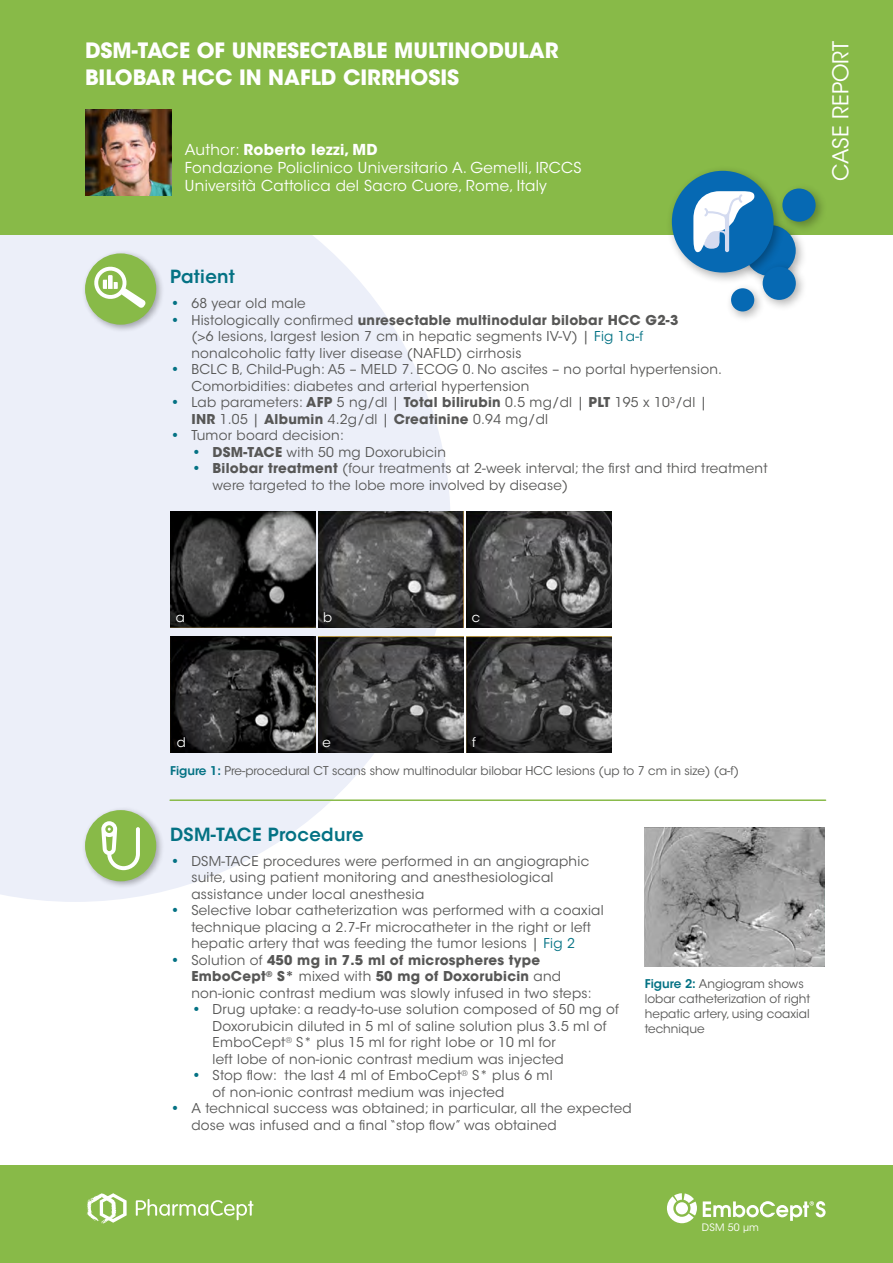
<style>
.page{position:relative;width:893px;height:1263px;background:#fff}
.page>*{position:absolute;margin:0;border:0;box-sizing:border-box;transform-origin:0 0}
.t1{font:21.75px "ITC Avant Garde Std";color:#fff}
.t2{font:700 21px/27px "ITC Avant Garde Std";color:#fff}
.t3{font:600 18px "ITC Avant Garde Std";letter-spacing:.02em;color:#047284}
.t4{font:15px/18px "ITC Avant Garde Std";letter-spacing:.02em;color:#fff}
.t5{font:13.5px/16.5px "ITC Avant Garde Std";letter-spacing:.02em;color:#575756}
.t6{font:13.2px "ITC Avant Garde Std";color:#fff}
.t7{font:12px/15px "ITC Avant Garde Std";color:#575756}
.t8{font:10.2px "ITC Avant Garde Std";letter-spacing:.02em;color:#fff}
.s1{font-weight:700}
.s2{font-weight:700;color:#047284}
.s3{color:#047284}
.s4{font-weight:600;color:#047284}
</style>
<div class="page">
<svg style="left:0;top:234px;width:451px;height:668px;fill:#eceff9"></svg>
<div style="left:0;top:1165px;width:893px;height:98px;background:#88ba48"></div>
<svg style="left:136px;top:1199px;width:118px;height:21px"></svg>
<svg style="left:87px;top:1193px;width:40px;height:31px"></svg>
<div style="left:0;top:0;width:893px;height:234px;background:#88ba48"></div>
<div style="left:738px;top:219px;width:69px;height:69px;background:#000;opacity:.32"></div>
<div style="left:745px;top:225px;width:51px;height:51px;background:#0669b3;border-radius:50%"></div>
<div style="left:756px;top:260px;width:51px;height:51px;background:#000;opacity:.32"></div>
<div style="left:763px;top:267px;width:33px;height:33px;background:#0669b3;border-radius:50%"></div>
<div style="left:666px;top:165px;width:120px;height:120px;background:#000;opacity:.32"></div>
<div style="left:672px;top:171px;width:102px;height:102px;background:#0669b3;border-radius:50%"></div>
<div style="left:776px;top:182px;width:51px;height:51px;background:#000;opacity:.32"></div>
<div style="left:782px;top:188px;width:34px;height:34px;background:#0669b3;border-radius:50%"></div>
<div style="left:725px;top:282px;width:41px;height:41px;background:#000;opacity:.32"></div>
<div style="left:731px;top:288px;width:23px;height:23px;background:#0669b3;border-radius:50%"></div>
<svg style="left:693px;top:191px;width:61px;height:61px"></svg>
<div style="left:81px;top:250px;width:83px;height:83px;background:#000;opacity:.32"></div>
<div style="left:85px;top:253px;width:71px;height:72px;background:#88ba48;border-radius:50%"></div>
<svg style="left:91px;top:263px;width:55px;height:45px"></svg>
<div style="left:81px;top:806px;width:83px;height:83px;background:#000;opacity:.32"></div>
<div style="left:85px;top:810px;width:71px;height:71px;background:#88ba48;border-radius:50%"></div>
<svg style="left:101px;top:821px;width:39px;height:49px"></svg>
<hr style="left:170px;top:799px;width:656px;height:2px;background:#88ba48">
<img style="left:85px;top:110px;width:86px;height:86px">
<svg style="left:667px;top:1193px;width:30px;height:30px"></svg>
<svg style="left:703px;top:1201px;width:123px;height:20px"></svg>
<img style="left:645px;top:827px;width:179px;height:140px">
<img style="left:170px;top:511px;width:145px;height:116px">
<img style="left:318px;top:511px;width:145px;height:116px">
<img style="left:466px;top:511px;width:145px;height:116px">
<img style="left:170px;top:636px;width:145px;height:116px">
<img style="left:318px;top:636px;width:145px;height:116px">
<img style="left:466px;top:636px;width:145px;height:116px">
<h2 class="t2" style="left:85px;top:37px;width:475px">DSM-TACE OF UNRESECTABLE MULTINODULAR<br>BILOBAR HCC IN NAFLD CIRRHOSIS</h2>
<h1 class="t1" style="left:827px;top:181px;width:141px;rotate:-90deg">CASE REPORT</h1>
<p class="t4" style="left:185px;top:140px;width:398px">Author: <span class="s1">Roberto Iezzi, MD<br></span>Fondazione Policlinico Universitario A. Gemelli, IRCCS<br>Università Cattolica del Sacro Cuore, Rome, Italy</p>
<h3 class="t3" style="left:170px;top:265px;width:66px">Patient</h3>
<p class="t5" style="left:170px;top:295px;width:137px"><span class="s2">•</span> 68 year old male</p>
<p class="t5" style="left:191px;top:312px;width:488px;text-indent:-21px"><span class="s2">•</span> Histologically confirmed <span class="s1">unresectable multinodular bilobar HCC G2-3 </span>(&gt;6 lesions, largest lesion 7 cm in hepatic segments IV-V) | <span class="s3">Fig 1a-f </span>nonalcoholic fatty liver disease (NAFLD) cirrhosis</p>
<p class="t5" style="left:191px;top:361px;width:532px;text-indent:-21px"><span class="s2">•</span> BCLC B, Child-Pugh: A5 – MELD 7. ECOG 0. No ascites – no portal hypertension.<br>Comorbidities: diabetes and arterial hypertension</p>
<p class="t5" style="left:191px;top:394px;width:517px;text-indent:-21px"><span class="s2">•</span> Lab parameters: <span class="s1">AFP</span> 5 ng/dl | <span class="s1">Total bilirubin</span> 0.5 mg/dl | <span class="s1">PLT</span> 195 x 10³/dl |<br><span class="s1">INR</span> 1.05 | <span class="s1">Albumin</span> 4.2g/dl | <span class="s1">Creatinine</span> 0.94 mg/dl</p>
<p class="t5" style="left:170px;top:427px;width:175px"><span class="s2">•</span> Tumor board decision:</p>
<p class="t5" style="left:191px;top:444px;width:256px"><span class="s2">•</span> <span class="s1">DSM-TACE</span> with 50 mg Doxorubicin</p>
<p class="t5" style="left:213px;top:460px;width:556px;text-indent:-21px"><span class="s2">•</span> <span class="s1">Bilobar treatment</span> (four treatments at 2-week interval; the first and third treatment were targeted to the lobe more involved by disease)</p>
<p class="t6" style="left:176px;top:609px;width:11px">a</p>
<p class="t6" style="left:323px;top:609px;width:11px">b</p>
<p class="t6" style="left:472px;top:609px;width:10px">c</p>
<p class="t6" style="left:177px;top:734px;width:11px">d</p>
<p class="t6" style="left:322px;top:734px;width:10px">e</p>
<p class="t6" style="left:472px;top:734px;width:5px">f</p>
<p class="t7" style="left:170px;top:763px;width:571px"><span class="s4">Figure 1:</span> Pre-procedural CT scans show multinodular bilobar HCC lesions (up to 7 cm in size) (a-f)</p>
<h3 class="t3" style="left:170px;top:823px;width:195px">DSM-TACE Procedure</h3>
<p class="t5" style="left:191px;top:853px;width:399px;text-indent:-21px"><span class="s2">•</span> DSM-TACE procedures were performed in an angiographic suite, using patient monitoring and anesthesiological assistance under local anesthesia</p>
<p class="t5" style="left:191px;top:902px;width:414px;text-indent:-21px"><span class="s2">•</span> Selective lobar catheterization was performed with a coaxial technique placing a 2.7-Fr microcatheter in the right or left hepatic artery that was feeding the tumor lesions | <span class="s3">Fig 2</span></p>
<p class="t5" style="left:191px;top:952px;width:402px;text-indent:-21px"><span class="s2">•</span> Solution of <span class="s1">450 mg in 7.5 ml of microspheres type<br>EmboCept</span><sup>®</sup> <span class="s1">S*</span> mixed with <span class="s1">50 mg of Doxorubicin</span> and non-ionic contrast medium was slowly infused in two steps:</p>
<p class="t5" style="left:213px;top:1001px;width:408px;text-indent:-21px"><span class="s2">•</span> Drug uptake: a ready-to-use solution composed of 50 mg of Doxorubicin diluted in 5 ml of saline solution plus 3.5 ml of EmboCept<sup>®</sup> S* plus 15 ml for right lobe or 10 ml for<br>left lobe of non-ionic contrast medium was injected</p>
<p class="t5" style="left:213px;top:1067px;width:342px;text-indent:-21px"><span class="s2">•</span> Stop flow: the last 4 ml of EmboCept<sup>®</sup> S* plus 6 ml of non-ionic contrast medium was injected</p>
<p class="t5" style="left:191px;top:1100px;width:442px;text-indent:-21px"><span class="s2">•</span> A technical success was obtained; in particular, all the expected dose was infused and a final “stop flow” was obtained</p>
<p class="t7" style="left:645px;top:976px;width:167px"><span class="s4">Figure 2:</span> Angiogram shows lobar catheterization of right hepatic artery, using coaxial technique</p>
<p class="t8" style="left:702px;top:1221px;width:59px">DSM 50 µm</p>
</div>
